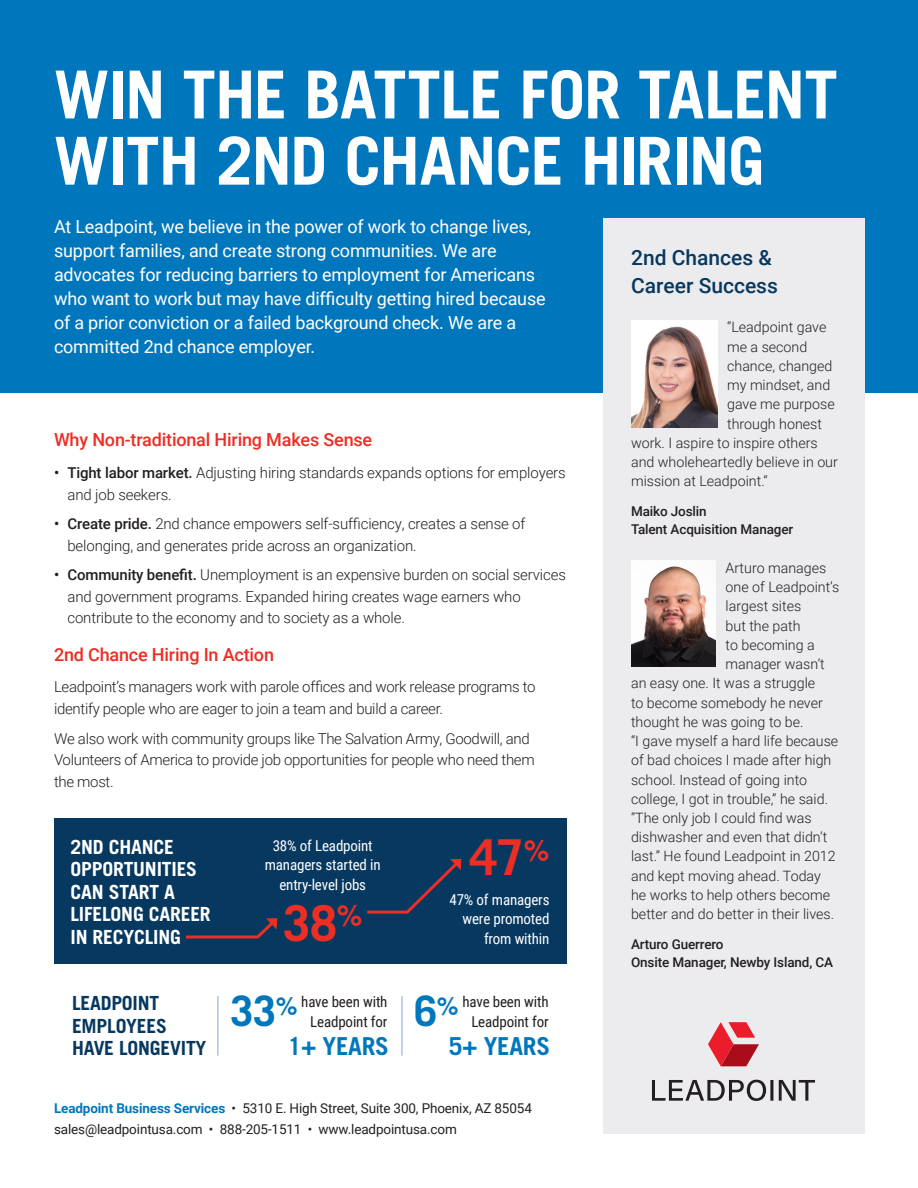
<style>
.page{position:relative;width:918px;height:1188px;background:#fff}
.page>*{position:absolute;margin:0;border:0;box-sizing:border-box;transform-origin:0 0}
.News_-_Header1{font:700 66.3px/66.3px "Trade Gothic LT Std";letter-spacing:-.015em;color:#fff}
.News_-_body{font:700 49.5px "Trade Gothic LT Std";color:#ec2e25}
.News_-_body-2{font:700 42px "Trade Gothic LT Std";color:#0077bd}
.News_-_body-3{font:700 28.8px "Trade Gothic LT Std";color:#ec2e25}
.News_-_body-4{font:700 24.75px "Trade Gothic LT Std";letter-spacing:-.01em;color:#0077bd}
.News_-_body-5{font:500 21px/28.3px "Roboto";color:#073860}
.News_-_body-6{font:700 19.5px/22.5px "Trade Gothic LT Std";letter-spacing:-.01em;color:#fff}
.News_-_body-7{font:700 19.5px/22.5px "Trade Gothic LT Std";letter-spacing:-.01em;color:#073860}
.News_-_body-8{font:18px/24px "Roboto";letter-spacing:-.01em;color:#fff}
.News_-_body-9{font:500 18px "Roboto";letter-spacing:-.01em;color:#ec2e25}
.News_-_body-10{font:300 15px/21.8px "Roboto";letter-spacing:-.01em;color:#231f20}
.News_-_body-11{font:15px/19.5px "Roboto Condensed";letter-spacing:-.01em;color:#fff;text-align:right}
.News_-_body-12{font:15px/19.5px "Roboto Condensed";letter-spacing:-.01em;color:#231f20;text-align:center}
.News_-_body-13{font:300 14.25px "Roboto";color:#231f20}
.News_-_body-14{font:13.5px "Roboto";letter-spacing:-.01em;color:#231f20}
.News_-_body-15{font:500 13.5px/17.7px "Roboto";letter-spacing:-.01em;color:#231f20}
.s1{font-weight:500}
.s2{font-weight:700;color:#0077bd}
</style>
<div class="page">
<div style="left:0;top:0;width:918px;height:393px;background:#0077bd"></div>
<div style="left:603px;top:219px;width:261px;height:915px;background:#ececee"></div>
<img style="left:631px;top:321px;width:86px;height:106px">
<img style="left:631px;top:561px;width:85px;height:105px">
<div style="left:54px;top:819px;width:513px;height:145px;background:#073860"></div>
<svg style="left:367px;top:859px;width:94px;height:55px"></svg>
<svg style="left:186px;top:918px;width:91px;height:21px"></svg>
<hr style="left:218px;top:996px;width:1px;height:60px;background:#7ba9d8">
<hr style="left:402px;top:996px;width:1px;height:60px;background:#7ba9d8">
<svg style="left:652px;top:1080px;width:163px;height:21px"></svg>
<svg style="left:708px;top:1022px;width:51px;height:44px"></svg>
<p class="News_-_Header1" style="left:54px;top:61px;width:785px">WIN THE BATTLE FOR TALENT<br>WITH 2ND CHANCE HIRING</p>
<p class="News_-_body-8" style="left:54px;top:214px;width:493px">At Leadpoint, we believe in the power of work to change lives, support families, and create strong communities. We are advocates for reducing barriers to employment for Americans who want to work but may have difficulty getting hired because of a prior conviction or a failed background check. We are a committed 2nd chance employer.</p>
<p class="News_-_body-9" style="left:54px;top:427px;width:320px">Why Non-traditional Hiring Makes Sense</p>
<p class="News_-_body-10" style="left:68px;top:461px;width:500px;text-indent:-14px"><span class="s1">• Tight labor market.</span> Adjusting hiring standards expands options for employers and job seekers.</p>
<p class="News_-_body-10" style="left:68px;top:512px;width:460px;text-indent:-14px"><span class="s1">• Create pride.</span> 2nd chance empowers self-sufficiency, creates a sense of belonging, and generates pride across an organization.</p>
<p class="News_-_body-10" style="left:68px;top:563px;width:500px;text-indent:-14px"><span class="s1">• Community benefit.</span> Unemployment is an expensive burden on social services and government programs. Expanded hiring creates wage earners who contribute to the economy and to society as a whole.</p>
<p class="News_-_body-9" style="left:54px;top:642px;width:222px">2nd Chance Hiring In Action</p>
<p class="News_-_body-10" style="left:54px;top:676px;width:483px">Leadpoint’s managers work with parole offices and work release programs to identify people who are eager to join a team and build a career.</p>
<p class="News_-_body-10" style="left:54px;top:727px;width:482px">We also work with community groups like The Salvation Army, Goodwill, and<br>Volunteers of America to provide job opportunities for people who need them the most.</p>
<p class="News_-_body-6" style="left:70px;top:835px;width:142px">2ND CHANCE<br>OPPORTUNITIES<br>CAN START A<br>LIFELONG CAREER<br>IN RECYCLING</p>
<p class="News_-_body-11" style="left:273px;top:835px;width:102px">38% of Leadpoint</p>
<p class="News_-_body-3" style="left:524px;top:833px;width:27px">%</p>
<p class="News_-_body-11" style="left:279px;top:874px;width:88px">entry-level jobs</p>
<p class="News_-_body-11" style="left:449px;top:889px;width:102px">47% of managers were promoted from within</p>
<p class="News_-_body" style="left:470px;top:827px;width:56px">47</p>
<p class="News_-_body-11" style="left:265px;top:855px;width:117px">managers started in</p>
<p class="News_-_body" style="left:283px;top:893px;width:81px">38<sup>%</sup></p>
<p class="News_-_body-7" style="left:72px;top:992px;width:136px">LEADPOINT<br>EMPLOYEES<br>HAVE LONGEVITY</p>
<p class="News_-_body-2" style="left:230px;top:986px;width:69px">33<sup>%</sup></p>
<p class="News_-_body-12" style="left:301px;top:992px;width:88px">have been with<br>Leadpoint for</p>
<p class="News_-_body-2" style="left:414px;top:986px;width:46px">6<sup>%</sup></p>
<p class="News_-_body-4" style="left:449px;top:1031px;width:103px">5+ YEARS</p>
<p class="News_-_body-12" style="left:462px;top:992px;width:88px">have been with<br>Leadpoint for</p>
<p class="News_-_body-4" style="left:288px;top:1031px;width:103px">1+ YEARS</p>
<p class="News_-_body-14" style="left:54px;top:1099px;width:479px"><span class="s2">Leadpoint Business Services</span> • 5310 E. High Street, Suite 300, Phoenix, AZ 85054</p>
<p class="News_-_body-14" style="left:54px;top:1120px;width:404px">sales@leadpointusa.com • 888-205-1511 • www.leadpointusa.com</p>
<p class="News_-_body-5" style="left:631px;top:243px;width:148px">2nd Chances &amp;<br>Career Success</p>
<p class="News_-_body-13" style="left:727px;top:317px;width:101px">“Leadpoint gave</p>
<p class="News_-_body-13" style="left:727px;top:337px;width:82px">me a second</p>
<p class="News_-_body-13" style="left:727px;top:356px;width:107px">chance, changed</p>
<p class="News_-_body-13" style="left:727px;top:375px;width:105px">my mindset, and</p>
<p class="News_-_body-13" style="left:727px;top:394px;width:109px">gave me purpose</p>
<p class="News_-_body-13" style="left:727px;top:414px;width:96px">through honest</p>
<p class="News_-_body-13" style="left:631px;top:433px;width:188px">work. I aspire to inspire others</p>
<p class="News_-_body-13" style="left:631px;top:452px;width:208px">and wholeheartedly believe in our</p>
<p class="News_-_body-13" style="left:631px;top:471px;width:138px">mission at Leadpoint.“</p>
<p class="News_-_body-15" style="left:631px;top:502px;width:164px">Maiko Joslin<br>Talent Acquisition Manager</p>
<p class="News_-_body-13" style="left:726px;top:558px;width:102px">Arturo manages</p>
<p class="News_-_body-13" style="left:726px;top:577px;width:115px">one of Leadpoint’s</p>
<p class="News_-_body-13" style="left:726px;top:596px;width:77px">largest sites</p>
<p class="News_-_body-13" style="left:726px;top:616px;width:76px">but the path</p>
<p class="News_-_body-13" style="left:726px;top:635px;width:91px">to becoming a</p>
<p class="News_-_body-13" style="left:726px;top:654px;width:101px">manager wasn’t</p>
<p class="News_-_body-13" style="left:631px;top:673px;width:186px">an easy one. It was a struggle</p>
<p class="News_-_body-13" style="left:631px;top:693px;width:193px">to become somebody he never</p>
<p class="News_-_body-13" style="left:631px;top:712px;width:174px">thought he was going to be.</p>
<p class="News_-_body-13" style="left:631px;top:731px;width:209px">“I gave myself a hard life because</p>
<p class="News_-_body-13" style="left:631px;top:750px;width:202px">of bad choices I made after high</p>
<p class="News_-_body-13" style="left:631px;top:769px;width:178px">school. Instead of going into</p>
<p class="News_-_body-13" style="left:631px;top:789px;width:199px">college, I got in trouble,” he said.</p>
<p class="News_-_body-13" style="left:631px;top:808px;width:182px">“The only job I could find was</p>
<p class="News_-_body-13" style="left:631px;top:827px;width:198px">dishwasher and even that didn’t</p>
<p class="News_-_body-13" style="left:631px;top:846px;width:206px">last.” He found Leadpoint in 2012</p>
<p class="News_-_body-13" style="left:631px;top:866px;width:191px">and kept moving ahead. Today</p>
<p class="News_-_body-13" style="left:631px;top:885px;width:201px">he works to help others become</p>
<p class="News_-_body-13" style="left:631px;top:904px;width:205px">better and do better in their lives.</p>
<p class="News_-_body-15" style="left:631px;top:935px;width:204px">Arturo Guerrero<br>Onsite Manager, Newby Island, CA</p>
</div>
